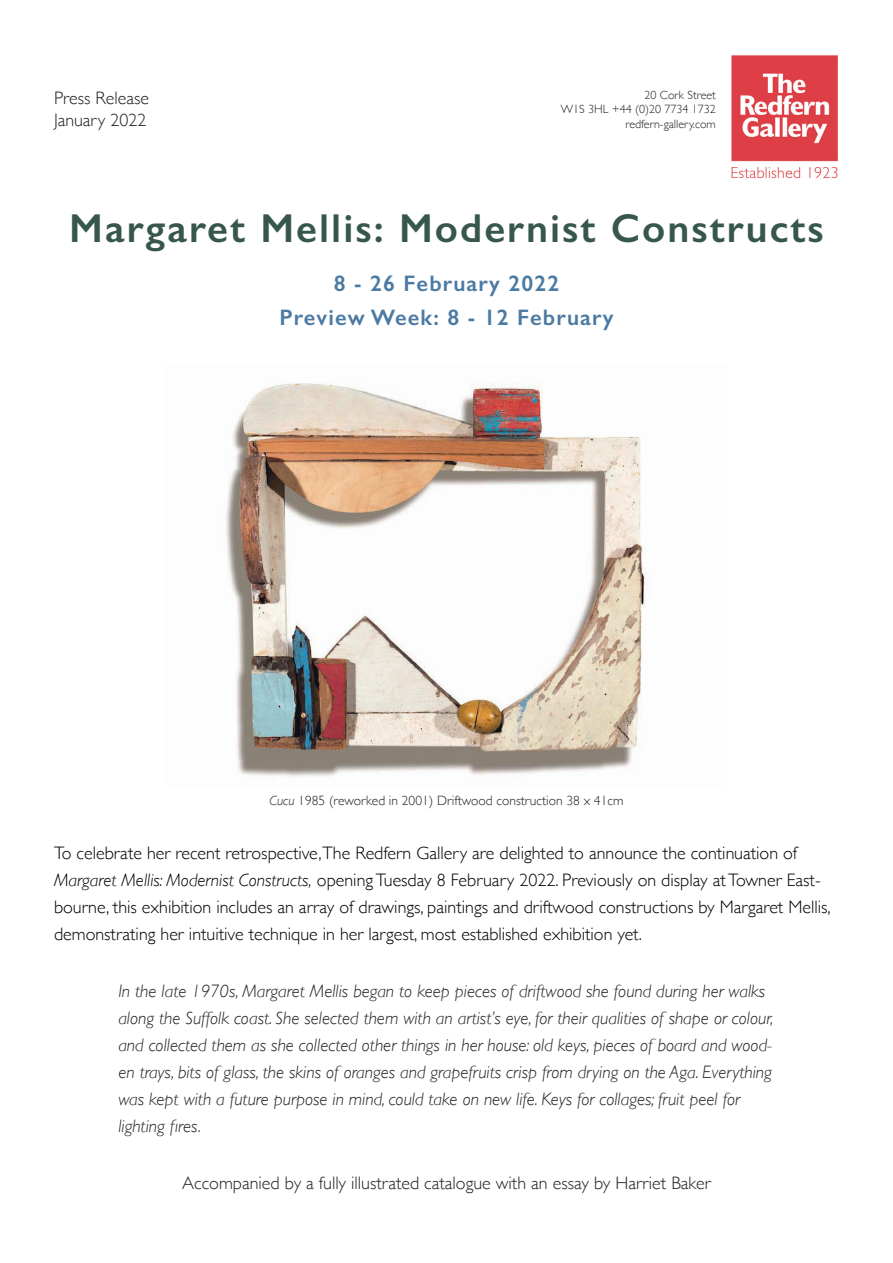
<style>
.page{position:relative;width:893px;height:1263px;background:#fff}
.page>*{position:absolute;margin:0;border:0;box-sizing:border-box;transform-origin:0 0}
.t1{font:600 40.5px "Gill Sans";letter-spacing:.05em;color:#37574b}
.t2{font:600 22.5px/34.5px "Gill Sans";letter-spacing:.05em;color:#4b7aa3;text-align:center}
.t3{font:italic 300 18px/27px "Gill Sans";color:#231f20}
.t4{font:300 18px/27px "Gill Sans";color:#000}
.t5{font:300 18px/21.6px "Gill Sans";color:#231f20}
.t6{font:300 13.5px "Gill Sans";color:#231f20}
.t7{font:300 12px/14.4px "Gill Sans";color:#231f20;text-align:right}
.s1{font-style:italic}
</style>
<div class="page">
<img style="left:731px;top:55px;width:107px;height:124px">
<img style="left:226px;top:383px;width:421px;height:394px">
<p class="t5" style="left:54px;top:87px;width:97px">Press Release<br>January 2022</p>
<p class="t7" style="left:561px;top:87px;width:156px">20 Cork Street<br>W1S 3HL +44 (0)20 7734 1732 redfern-gallery.com</p>
<h1 class="t1" style="left:69px;top:204px;width:756px">Margaret Mellis: Modernist Constructs</h1>
<p class="t2" style="left:279px;top:266px;width:336px">8 - 26 February 2022<br>Preview Week: 8 - 12 February</p>
<p class="t6" style="left:270px;top:789px;width:355px"><span class="s1">Cucu</span> 1985 (reworked in 2001) Driftwood construction 38 x 41cm</p>
<p class="t4" style="left:54px;top:839px;width:778px">To celebrate her recent retrospective,The Redfern Gallery are delighted to announce the continuation of <span class="s1">Margaret Mellis: Modernist Constructs,</span> opening Tuesday 8 February 2022. Previously on display at Towner East&shy;bourne, this exhibition includes an array of drawings, paintings and driftwood constructions by Margaret Mellis, demonstrating her intuitive technique in her largest, most established exhibition yet.</p>
<p class="t3" style="left:118px;top:977px;width:657px">In the late 1970s, Margaret Mellis began to keep pieces of driftwood she found during her walks along the Suffolk coast. She selected them with an artist’s eye, for their qualities of shape or colour, and collected them as she collected other things in her house: old keys, pieces of board and wood&shy;en trays, bits of glass, the skins of oranges and grapefruits crisp from drying on the Aga. Everything was kept with a future purpose in mind, could take on new life. Keys for collages; fruit peel for lighting fires.</p>
<p class="t5" style="left:182px;top:1171px;width:530px">Accompanied by a fully illustrated catalogue with an essay by Harriet Baker</p>
</div>
